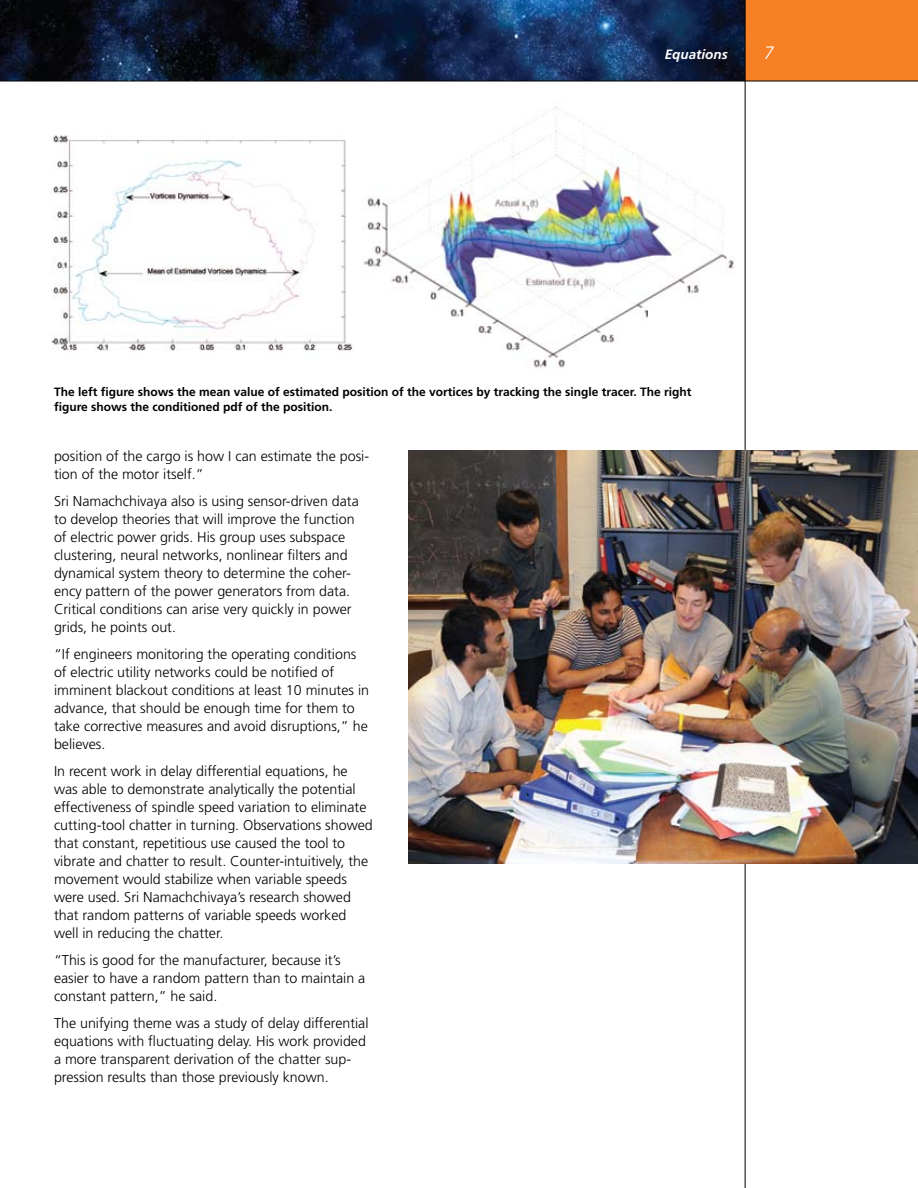
<style>
.page{position:relative;width:918px;height:1188px;background:#fff}
.page>*{position:absolute;margin:0;border:0;box-sizing:border-box;transform-origin:0 0}
.t1{font:italic 300 18px "Frutiger";color:#fff}
.t2{font:300 14.25px/18px "Frutiger";color:#000}
.t3{font:italic 700 13.5px "Frutiger";color:#fff}
.t4{font:700 12px/15px "Frutiger";color:#000}
</style>
<div class="page">
<img style="left:51px;top:106px;width:683px;height:263px">
<img style="left:0;top:0;width:745px;height:81px">
<div style="left:746px;top:0;width:172px;height:81px;background:#f58025"></div>
<hr style="left:745px;top:0;width:1px;height:1188px;background:#000">
<hr style="left:0;top:81px;width:918px;height:1px;background:#000">
<img style="left:409px;top:450px;width:509px;height:414px">
<p class="t3" style="left:665px;top:46px;width:65px">Equations</p>
<p class="t1" style="left:764px;top:43px;width:12px">7</p>
<p class="t4" style="left:54px;top:385px;width:639px">The left figure shows the mean value of estimated position of the vortices by tracking the single tracer. The right figure shows the conditioned pdf of the position.</p>
<p class="t2" style="left:54px;top:447px;width:317px">position of the cargo is how I can estimate the posi&shy;tion of the motor itself.”</p>
<p class="t2" style="left:54px;top:492px;width:306px">Sri Namachchivaya also is using sensor-driven data to develop theories that will improve the function of electric power grids. His group uses subspace clustering, neural networks, nonlinear filters and dynamical system theory to determine the coher&shy;ency pattern of the power generators from data.<br>Critical conditions can arise very quickly in power grids, he points out.</p>
<p class="t2" style="left:54px;top:645px;width:317px">“If engineers monitoring the operating conditions of electric utility networks could be notified of imminent blackout conditions at least 10 minutes in advance, that should be enough time for them to take corrective measures and avoid disruptions,” he believes.</p>
<p class="t2" style="left:54px;top:762px;width:320px">In recent work in delay differential equations, he was able to demonstrate analytically the potential effectiveness of spindle speed variation to eliminate cutting-tool chatter in turning. Observations showed that constant, repetitious use caused the tool to vibrate and chatter to result. Counter-intuitively, the movement would stabilize when variable speeds were used. Sri Namachchivaya’s research showed that random patterns of variable speeds worked well in reducing the chatter.</p>
<p class="t2" style="left:54px;top:951px;width:313px">“This is good for the manufacturer, because it’s easier to have a random pattern than to maintain a constant pattern,” he said.</p>
<p class="t2" style="left:54px;top:1014px;width:316px">The unifying theme was a study of delay differential equations with fluctuating delay. His work provided a more transparent derivation of the chatter sup&shy;pression results than those previously known.</p>
</div>
